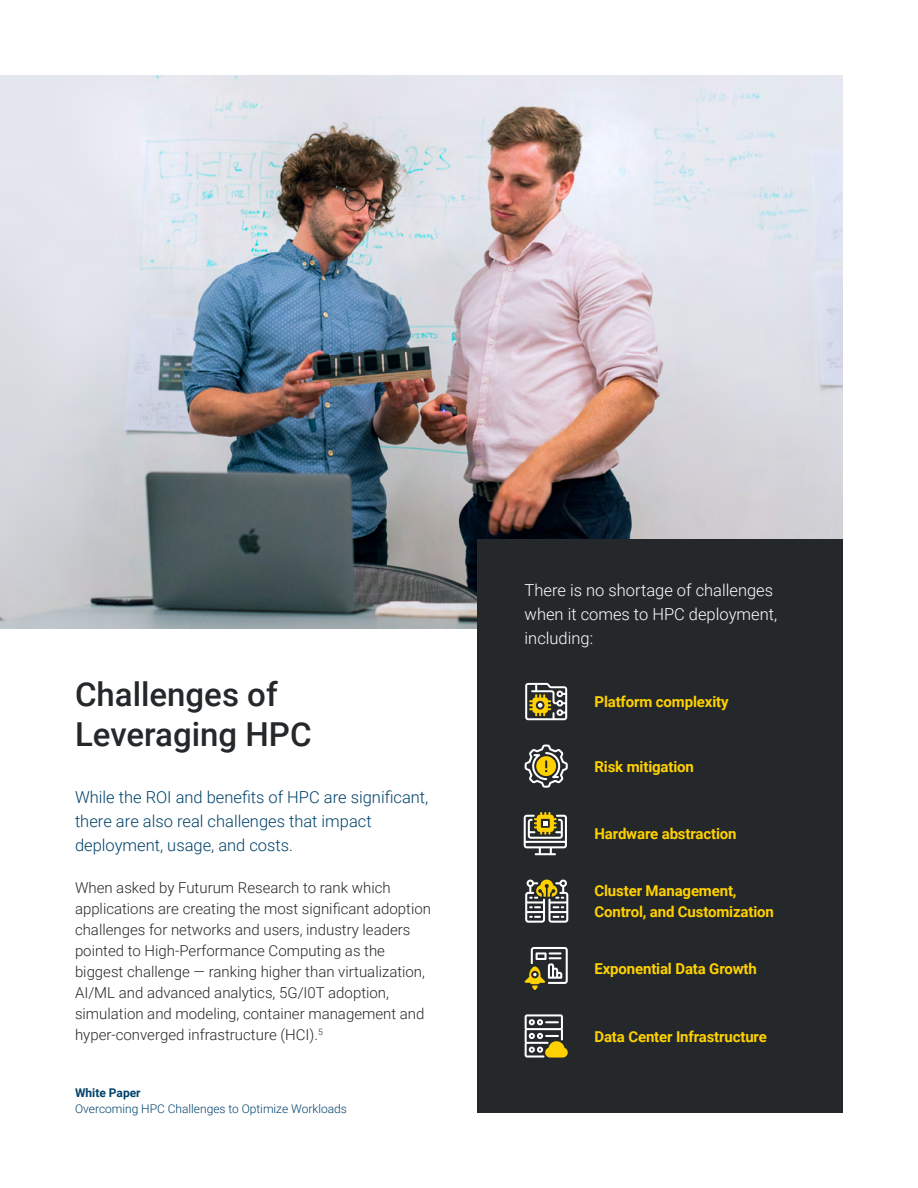
<style>
.page{position:relative;width:918px;height:1188px;background:#fff}
.page>*{position:absolute;margin:0;border:0;box-sizing:border-box;transform-origin:0 0}
.t1{font:500 33px/39.6px "Roboto";color:#25282a}
.t2{font:300 16.5px/24px "Roboto";color:#01426a}
.t3{font:300 16.5px/24px "Roboto";color:#fff}
.t4{font:300 15px/21px "Roboto";color:#25282a}
.t5{font:700 15px/21px "Roboto";letter-spacing:-.01em;color:#ffd100}
.t6{font:300 12px "Roboto";color:#01426a}
.t7{font:700 12px "Roboto";color:#01426a}
</style>
<div class="page">
<img style="left:0;top:75px;width:843px;height:553px">
<div style="left:478px;top:539px;width:365px;height:574px;background:#25282a"></div>
<svg style="left:525px;top:683px;width:42px;height:37px"></svg>
<svg style="left:525px;top:745px;width:43px;height:43px"></svg>
<svg style="left:524px;top:812px;width:43px;height:43px"></svg>
<svg style="left:525px;top:879px;width:43px;height:44px"></svg>
<svg style="left:524px;top:947px;width:44px;height:43px"></svg>
<svg style="left:525px;top:1014px;width:43px;height:44px"></svg>
<h1 class="t1" style="left:75px;top:674px;width:238px">Challenges of<br>Leveraging HPC</h1>
<p class="t2" style="left:75px;top:785px;width:355px">While the ROI and benefits of HPC are significant, there are also real challenges that impact deployment, usage, and costs.</p>
<p class="t4" style="left:75px;top:877px;width:358px">When asked by Futurum Research to rank which applications are creating the most significant adoption challenges for networks and users, industry leaders pointed to High-Performance Computing as the biggest challenge — ranking higher than virtualization, AI/ML and advanced analytics, 5G/I0T adoption, simulation and modeling, container management and hyper-converged infrastructure (HCI).<sup>5</sup></p>
<p class="t7" style="left:75px;top:1084px;width:67px">White Paper</p>
<p class="t6" style="left:75px;top:1100px;width:273px">Overcoming HPC Challenges to Optimize Workloads</p>
<p class="t3" style="left:525px;top:577px;width:254px">There is no shortage of challenges when it comes to HPC deployment, including:</p>
<p class="t5" style="left:594px;top:691px;width:136px">Platform complexity</p>
<p class="t5" style="left:594px;top:755px;width:101px">Risk mitigation</p>
<p class="t5" style="left:594px;top:823px;width:144px">Hardware abstraction</p>
<p class="t5" style="left:594px;top:880px;width:181px">Cluster Management,<br>Control, and Customization</p>
<p class="t5" style="left:594px;top:958px;width:164px">Exponential Data Growth</p>
<p class="t5" style="left:594px;top:1025px;width:174px">Data Center Infrastructure</p>
</div>
